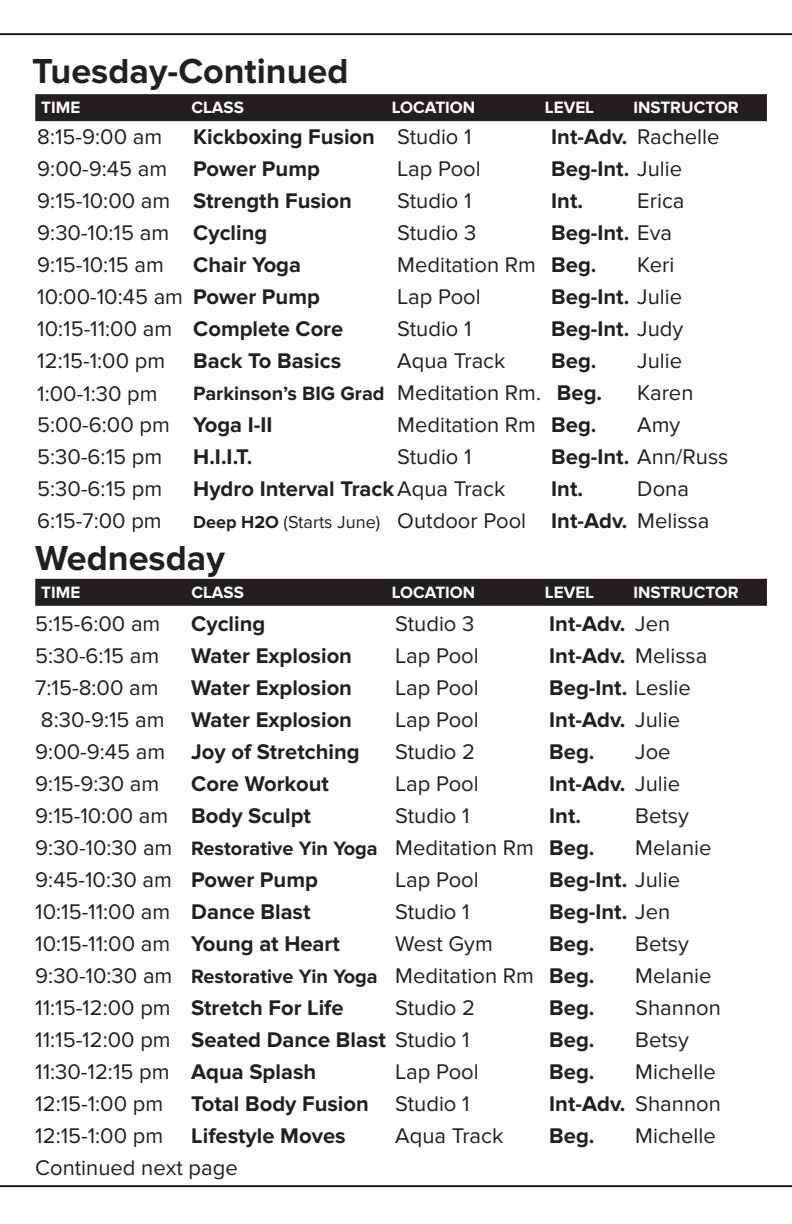
<style>
.page{position:relative;width:792px;height:1224px;background:#fff}
.page>*{position:absolute;margin:0;border:0;box-sizing:border-box;transform-origin:0 0}
.t1{font:700 36px "Proxima Nova";color:#231f20}
.t2{font:22px "Proxima Nova";color:#231f20}
.t3{font:700 22px "Proxima Nova";color:#231f20}
.t4{font:700 20px "Proxima Nova";color:#231f20}
.t5{font:700 17px "Proxima Nova";color:#fff}
.s1{font-weight:400}
.s2{font-weight:700}
.s3{font-weight:400;font-size:22px}
.s4{font-size:22px}
.s5{font-weight:700;font-size:18px}
.s6{font-size:18px}
.s7{font-weight:700;font-size:20px}
</style>
<div class="page">
<hr style="left:0;top:33px;width:792px;height:2px;background:#231f20">
<hr style="left:0;top:1185px;width:792px;height:2px;background:#231f20">
<div style="left:36px;top:95px;width:730px;height:25px;background:#231f20"></div>
<div style="left:35px;top:94px;width:732px;height:27px;border:2px solid #231f20"></div>
<div style="left:36px;top:580px;width:730px;height:25px;background:#231f20"></div>
<div style="left:35px;top:579px;width:732px;height:27px;border:2px solid #231f20"></div>
<h1 class="t1" style="left:32px;top:50px;width:318px">Tuesday-Continued</h1>
<p class="t5" style="left:41px;top:97px;width:40px">TIME</p>
<p class="t5" style="left:191px;top:97px;width:54px">CLASS</p>
<p class="t5" style="left:392px;top:97px;width:85px">LOCATION</p>
<p class="t5" style="left:545px;top:97px;width:51px">LEVEL</p>
<p class="t5" style="left:633px;top:97px;width:107px">INSTRUCTOR</p>
<p class="t2" style="left:37px;top:124px;width:126px">8:15-9:00 am</p>
<p class="t3" style="left:193px;top:124px;width:280px">Kickboxing Fusion <span class="s1">Studio 1</span></p>
<p class="t3" style="left:551px;top:124px;width:170px">Int-Adv. <span class="s1">Rachelle</span></p>
<p class="t2" style="left:37px;top:156px;width:284px">9:00-9:45 am <span class="s2">Power Pump</span></p>
<p class="t2" style="left:397px;top:156px;width:85px">Lap Pool</p>
<p class="t3" style="left:551px;top:156px;width:132px">Beg-Int. <span class="s1">Julie</span></p>
<p class="t3" style="left:37px;top:188px;width:316px"><span class="s1">9:15-10:00 am</span> Strength Fusion</p>
<p class="t2" style="left:397px;top:188px;width:76px">Studio 1</p>
<p class="t3" style="left:551px;top:188px;width:33px">Int.</p>
<p class="t2" style="left:637px;top:188px;width:49px">Erica</p>
<p class="t2" style="left:37px;top:220px;width:232px">9:30-10:15 am <span class="s2">Cycling</span></p>
<p class="t2" style="left:397px;top:220px;width:81px">Studio 3</p>
<p class="t3" style="left:551px;top:220px;width:122px">Beg-Int. <span class="s1">Eva</span></p>
<p class="t2" style="left:37px;top:253px;width:128px">9:15-10:15 am</p>
<p class="t3" style="left:193px;top:252px;width:109px">Chair Yoga</p>
<p class="t2" style="left:397px;top:253px;width:201px">Meditation Rm <span class="s2">Beg.</span></p>
<p class="t2" style="left:637px;top:253px;width:39px">Keri</p>
<p class="t2" style="left:37px;top:285px;width:284px">10:00-10:45 am <span class="s2">Power Pump</span></p>
<p class="t2" style="left:397px;top:285px;width:85px">Lap Pool</p>
<p class="t3" style="left:551px;top:284px;width:132px">Beg-Int. <span class="s1">Julie</span></p>
<p class="t2" style="left:37px;top:317px;width:308px">10:15-11:00 am <span class="s2">Complete Core</span></p>
<p class="t2" style="left:397px;top:317px;width:76px">Studio 1</p>
<p class="t3" style="left:551px;top:316px;width:133px">Beg-Int. <span class="s1">Judy</span></p>
<p class="t2" style="left:37px;top:349px;width:129px">12:15-1:00 pm</p>
<p class="t3" style="left:193px;top:348px;width:149px">Back To Basics</p>
<p class="t2" style="left:397px;top:349px;width:110px">Aqua Track</p>
<p class="t3" style="left:551px;top:348px;width:47px">Beg.</p>
<p class="t2" style="left:637px;top:349px;width:46px">Julie</p>
<p class="t2" style="left:37px;top:381px;width:122px">1:00-1:30 pm</p>
<p class="t4" style="left:193px;top:382px;width:410px">Parkinson’s BIG Grad <span class="s3">Meditation Rm.</span> <span class="s4">Beg.</span></p>
<p class="t2" style="left:637px;top:380px;width:58px">Karen</p>
<p class="t2" style="left:37px;top:412px;width:237px">5:00-6:00 pm <span class="s2">Yoga I-II</span></p>
<p class="t2" style="left:397px;top:412px;width:201px">Meditation Rm <span class="s2">Beg.</span></p>
<p class="t2" style="left:637px;top:412px;width:45px">Amy</p>
<p class="t2" style="left:37px;top:444px;width:126px">5:30-6:15 pm</p>
<p class="t3" style="left:193px;top:444px;width:61px">H.I.I.T.</p>
<p class="t2" style="left:397px;top:444px;width:76px">Studio 1</p>
<p class="t3" style="left:551px;top:444px;width:179px">Beg-Int. <span class="s1">Ann/Russ</span></p>
<p class="t2" style="left:37px;top:476px;width:126px">5:30-6:15 pm</p>
<p class="t3" style="left:193px;top:476px;width:314px">Hydro Interval Track<span class="s1">Aqua Track</span></p>
<p class="t3" style="left:551px;top:476px;width:33px">Int.</p>
<p class="t2" style="left:637px;top:476px;width:53px">Dona</p>
<p class="t2" style="left:37px;top:509px;width:126px">6:15-7:00 pm</p>
<p class="t2" style="left:193px;top:508px;width:518px"><span class="s5">Deep H2O</span> <span class="s6">(Starts June)</span> Outdoor Pool <span class="s2">Int-Adv.</span> Melissa</p>
<h1 class="t1" style="left:35px;top:537px;width:191px">Wednesday</h1>
<p class="t2" style="left:35px;top:611px;width:127px">5:15-6:00 am</p>
<p class="t3" style="left:191px;top:611px;width:76px">Cycling</p>
<p class="t2" style="left:395px;top:611px;width:81px">Studio 3</p>
<p class="t3" style="left:549px;top:611px;width:122px">Int-Adv. <span class="s1">Jen</span></p>
<p class="t2" style="left:35px;top:643px;width:125px">5:30-6:15 am</p>
<p class="t3" style="left:191px;top:643px;width:162px">Water Explosion</p>
<p class="t2" style="left:395px;top:643px;width:85px">Lap Pool</p>
<p class="t3" style="left:549px;top:643px;width:160px">Int-Adv. <span class="s1">Melissa</span></p>
<p class="t2" style="left:35px;top:675px;width:125px">7:15-8:00 am</p>
<p class="t3" style="left:191px;top:675px;width:162px">Water Explosion</p>
<p class="t2" style="left:395px;top:675px;width:85px">Lap Pool</p>
<p class="t3" style="left:549px;top:675px;width:143px">Beg-Int. <span class="s1">Leslie</span></p>
<p class="t3" style="left:41px;top:707px;width:313px"><span class="s1">8:30-9:15 am</span> Water Explosion</p>
<p class="t2" style="left:395px;top:707px;width:85px">Lap Pool</p>
<p class="t3" style="left:549px;top:707px;width:132px">Int-Adv. <span class="s1">Julie</span></p>
<p class="t3" style="left:35px;top:739px;width:326px"><span class="s1">9:00-9:45 am</span> Joy of Stretching</p>
<p class="t2" style="left:395px;top:739px;width:81px">Studio 2</p>
<p class="t3" style="left:549px;top:739px;width:47px">Beg.</p>
<p class="t2" style="left:635px;top:739px;width:37px">Joe</p>
<p class="t2" style="left:35px;top:771px;width:125px">9:15-9:30 am</p>
<p class="t3" style="left:191px;top:771px;width:139px">Core Workout</p>
<p class="t2" style="left:395px;top:771px;width:85px">Lap Pool</p>
<p class="t3" style="left:549px;top:771px;width:132px">Int-Adv. <span class="s1">Julie</span></p>
<p class="t2" style="left:35px;top:803px;width:277px">9:15-10:00 am <span class="s2">Body Sculpt</span></p>
<p class="t2" style="left:395px;top:803px;width:76px">Studio 1</p>
<p class="t3" style="left:549px;top:803px;width:33px">Int.</p>
<p class="t2" style="left:635px;top:803px;width:55px">Betsy</p>
<p class="t2" style="left:35px;top:835px;width:561px">9:30-10:30 am <span class="s7">Restorative Yin Yoga</span> Meditation Rm <span class="s2">Beg.</span></p>
<p class="t2" style="left:635px;top:835px;width:78px">Melanie</p>
<p class="t2" style="left:35px;top:867px;width:284px">9:45-10:30 am <span class="s2">Power Pump</span></p>
<p class="t2" style="left:395px;top:867px;width:85px">Lap Pool</p>
<p class="t3" style="left:549px;top:867px;width:132px">Beg-Int. <span class="s1">Julie</span></p>
<p class="t2" style="left:35px;top:899px;width:277px">10:15-11:00 am <span class="s2">Dance Blast</span></p>
<p class="t2" style="left:395px;top:899px;width:76px">Studio 1</p>
<p class="t3" style="left:549px;top:899px;width:122px">Beg-Int. <span class="s1">Jen</span></p>
<p class="t2" style="left:35px;top:931px;width:306px">10:15-11:00 am <span class="s2">Young at Heart</span></p>
<p class="t2" style="left:395px;top:931px;width:99px">West Gym</p>
<p class="t3" style="left:549px;top:931px;width:47px">Beg.</p>
<p class="t2" style="left:635px;top:931px;width:55px">Betsy</p>
<p class="t2" style="left:35px;top:963px;width:561px">9:30-10:30 am <span class="s7">Restorative Yin Yoga</span> Meditation Rm <span class="s2">Beg.</span></p>
<p class="t2" style="left:635px;top:963px;width:78px">Melanie</p>
<p class="t3" style="left:35px;top:995px;width:310px"><span class="s1">11:15-12:00 pm</span> Stretch For Life</p>
<p class="t2" style="left:395px;top:995px;width:81px">Studio 2</p>
<p class="t3" style="left:549px;top:995px;width:47px">Beg.</p>
<p class="t2" style="left:635px;top:995px;width:87px">Shannon</p>
<p class="t2" style="left:35px;top:1027px;width:436px">11:15-12:00 pm <span class="s2">Seated Dance Blast</span> Studio 1</p>
<p class="t3" style="left:549px;top:1027px;width:47px">Beg.</p>
<p class="t2" style="left:635px;top:1027px;width:55px">Betsy</p>
<p class="t2" style="left:35px;top:1059px;width:282px">11:30-12:15 pm <span class="s2">Aqua Splash</span></p>
<p class="t2" style="left:395px;top:1059px;width:85px">Lap Pool</p>
<p class="t3" style="left:549px;top:1059px;width:47px">Beg.</p>
<p class="t2" style="left:635px;top:1059px;width:82px">Michelle</p>
<p class="t2" style="left:35px;top:1091px;width:129px">12:15-1:00 pm</p>
<p class="t3" style="left:191px;top:1091px;width:280px">Total Body Fusion <span class="s1">Studio 1</span></p>
<p class="t3" style="left:549px;top:1091px;width:173px">Int-Adv. <span class="s1">Shannon</span></p>
<p class="t2" style="left:35px;top:1123px;width:129px">12:15-1:00 pm</p>
<p class="t3" style="left:191px;top:1123px;width:156px">Lifestyle Moves</p>
<p class="t2" style="left:395px;top:1123px;width:110px">Aqua Track</p>
<p class="t3" style="left:549px;top:1123px;width:47px">Beg.</p>
<p class="t2" style="left:635px;top:1123px;width:82px">Michelle</p>
<p class="t2" style="left:35px;top:1155px;width:204px">Continued next page</p>
<p class="t5" style="left:41px;top:582px;width:40px">TIME</p>
<p class="t5" style="left:191px;top:582px;width:54px">CLASS</p>
<p class="t5" style="left:392px;top:582px;width:85px">LOCATION</p>
<p class="t5" style="left:545px;top:582px;width:51px">LEVEL</p>
<p class="t5" style="left:633px;top:582px;width:107px">INSTRUCTOR</p>
</div>
